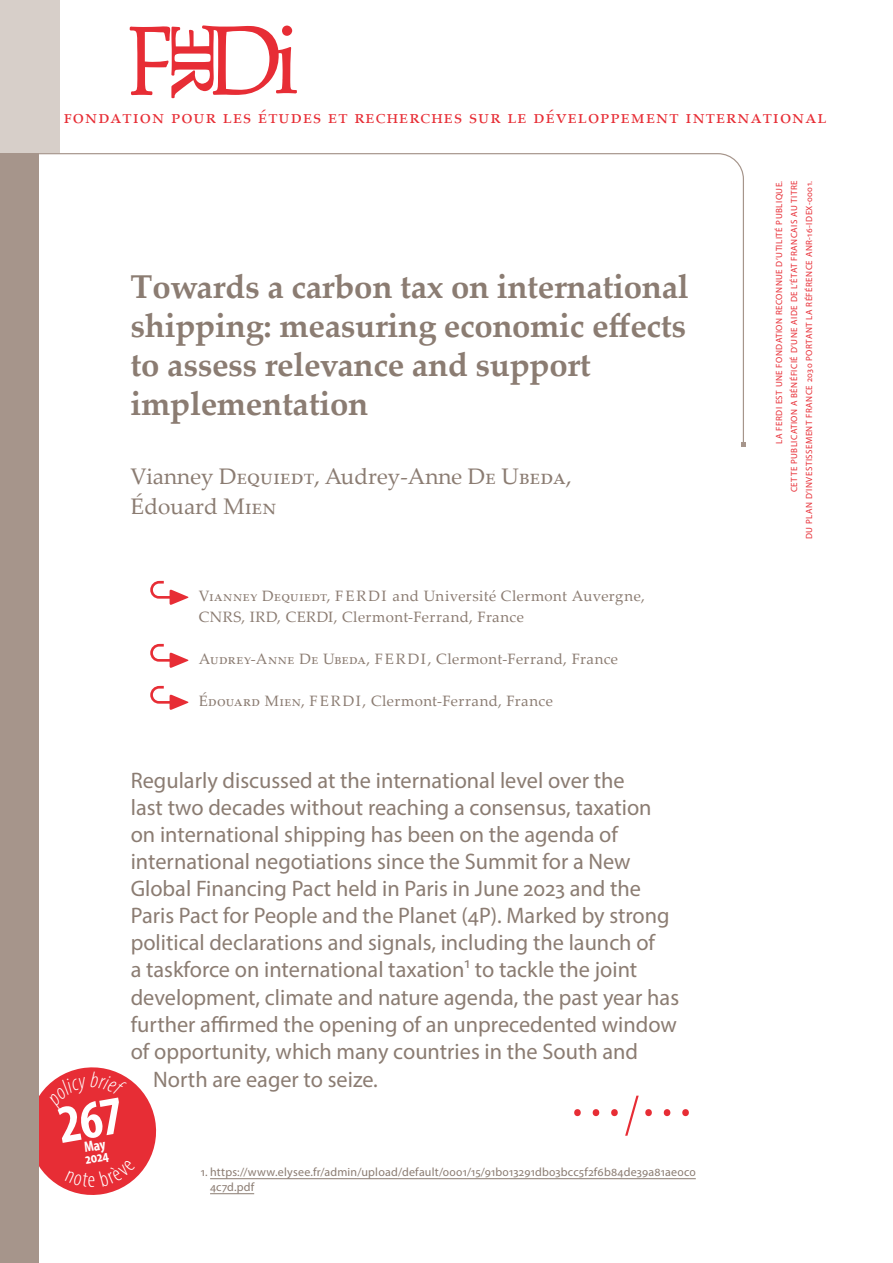
<style>
.page{position:relative;width:893px;height:1263px;background:#fff}
.page>*{position:absolute;margin:0;border:0;box-sizing:border-box;transform-origin:0 0}
.t1{font:55.5px "Myriad Pro";color:#e72d35}
.t2{font:700 33px/39px "Palatino Linotype";letter-spacing:-.01em;color:#8b7c72}
.t3{font:22.5px "Myriad Pro";color:#8b7c72}
.t4{font:22.5px/30px "Palatino Linotype";color:#8b7c72}
.t5{font:19.5px "Palatino Linotype";letter-spacing:.05em;color:#e72d35}
.t6{font:15px/21px "Palatino Linotype";letter-spacing:.03em;color:#8b7c72}
.t7{font:700 condensed 15px/12px "Myriad Pro";color:#fff}
.t8{font:12px/15px "Myriad Pro";letter-spacing:.015em;color:#8b7c72}
.t9{font:9px/15px "Myriad Pro";letter-spacing:.05em;color:#e72d35;text-align:right}
.s1{font-weight:300;font-stretch:condensed}
</style>
<div class="page">
<svg style="left:130px;top:25px;width:167px;height:73px"></svg>
<div style="left:0;top:0;width:60px;height:153px;background:#d7cfc9"></div>
<hr style="left:210px;top:1178px;width:486px;height:1px;background:#8b7c72">
<hr style="left:210px;top:1193px;width:44px;height:1px;background:#8b7c72">
<svg style="left:150px;top:581px;width:38px;height:24px"></svg>
<svg style="left:150px;top:644px;width:38px;height:24px"></svg>
<svg style="left:150px;top:686px;width:38px;height:24px"></svg>
<div style="left:0;top:153px;width:38px;height:1110px;background:#a6958b"></div>
<svg style="left:38px;top:153px;width:706px;height:293px"></svg>
<svg style="left:741px;top:442px;width:5px;height:5px"></svg>
<svg style="left:38px;top:1062px;width:119px;height:138px"></svg>
<p class="t5" style="left:64px;top:103px;width:764px">fondation pour les études et recherches sur le développement international</p>
<h2 class="t2" style="left:131px;top:267px;width:560px">Towards a carbon tax on international shipping: measuring economic effects to assess relevance and support implementation</h2>
<p class="t4" style="left:131px;top:461px;width:442px">Vianney Dequiedt, Audrey-Anne De Ubeda,<br>Édouard Mien</p>
<p class="t6" style="left:199px;top:585px;width:447px">Vianney Dequiedt, FERDI and Université Clermont Auvergne,<br>CNRS, IRD, CERDI, Clermont-Ferrand, France</p>
<p class="t6" style="left:199px;top:648px;width:421px">Audrey-Anne De Ubeda, FERDI, Clermont-Ferrand, France</p>
<p class="t6" style="left:199px;top:690px;width:356px">Édouard Mien, FERDI, Clermont-Ferrand, France</p>
<p class="t7" style="left:82px;top:1141px;width:25px;rotate:-10deg">May<br>2024</p>
<p class="t3" style="left:131px;top:767px;width:495px">Regularly discussed at the international level over the</p>
<p class="t3" style="left:131px;top:794px;width:522px">last two decades without reaching a consensus, taxation</p>
<p class="t3" style="left:131px;top:821px;width:489px">on international shipping has been on the agenda of</p>
<p class="t3" style="left:131px;top:848px;width:501px">international negotiations since the Summit for a New</p>
<p class="t3" style="left:131px;top:875px;width:512px">Global Financing Pact held in Paris in June 2023 and the</p>
<p class="t3" style="left:131px;top:902px;width:540px">Paris Pact for People and the Planet (4P). Marked by strong</p>
<p class="t3" style="left:131px;top:929px;width:526px">political declarations and signals, including the launch of</p>
<p class="t3" style="left:131px;top:956px;width:508px">a taskforce on international taxation<sup>1</sup> to tackle the joint</p>
<p class="t3" style="left:131px;top:983px;width:550px">development, climate and nature agenda, the past year has</p>
<p class="t3" style="left:131px;top:1010px;width:548px">further affirmed the opening of an unprecedented window</p>
<p class="t3" style="left:131px;top:1037px;width:509px">of opportunity, which many countries in the South and</p>
<p class="t3" style="left:153px;top:1065px;width:226px">North are eager to seize.</p>
<h1 class="t1" style="left:568px;top:1063px;width:128px">…<span class="s1">/</span>…</h1>
<p class="t8" style="left:210px;top:1164px;width:487px;text-indent:-9px">1. https://www.elysee.fr/admin/upload/default/0001/15/91b013291db03bcc5f2f6b84de39a81ae0c0<br>4c7d.pdf</p>
<p class="t9" style="left:771px;top:539px;width:360px;rotate:-90deg">LA FERDI EST UNE FONDATION RECONNUE D’UTILITÉ PUBLIQUE.<br>CETTE PUBLICATION A BÉNÉFICIÉ D’UNE AIDE DE L’ÉTAT FRANCAIS AU TITRE<br>DU PLAN D’INVESTISSEMENT FRANCE 2030 PORTANT LA RÉFÉRENCE ANR-16-IDEX-0001.</p>
</div>
